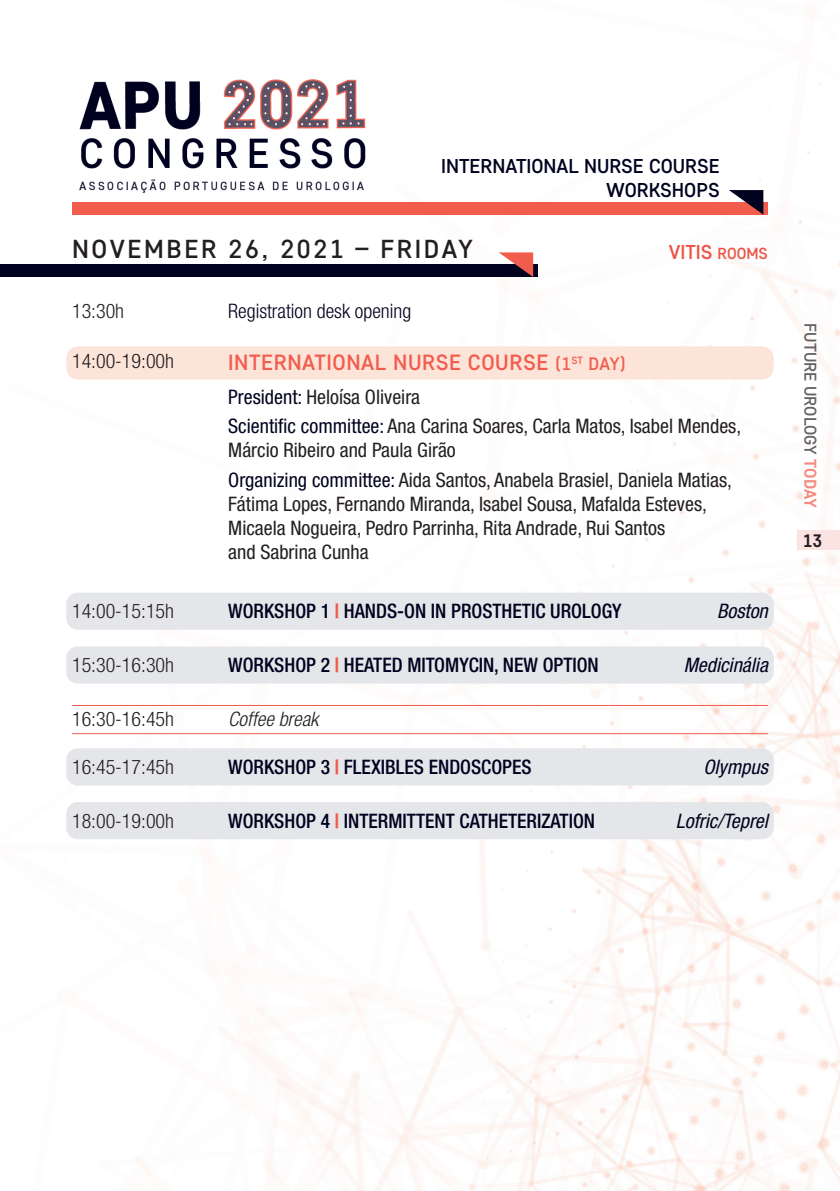
<style>
.page{position:relative;width:840px;height:1191px;background:#fff}
.page>*{position:absolute;margin:0;border:0;box-sizing:border-box;transform-origin:0 0}
.t1{font:500 26px "Core Sans D45";letter-spacing:.1em;color:#231f20}
.t2{font:500 22px "Core Sans D45";letter-spacing:.025em;color:#f15c4d}
.t3{font:condensed 20px/24px "Helvetica Neue LT Std";color:#231f20}
.t4{font:500 condensed 20px "Helvetica Neue LT Std";color:#00021f}
.t5{font:300 condensed 20px "Helvetica Neue LT Std";color:#231f20}
.t6{font:italic condensed 20px "Helvetica Neue LT Std";color:#00021f}
.t7{font:500 20px/24px "Core Sans D45";color:#00021f;text-align:right}
.t8{font:300 condensed 20px "Helvetica Neue LT Std";color:#00021f}
.t9{font:italic 300 condensed 20px "Helvetica Neue LT Std";color:#231f20}
.t10{font:500 20px "Core Sans D45";color:#eb5445}
.t11{font:700 18px "Core Sans D55";color:#231f20}
.t12{font:500 17px "Core Sans D45";color:#231f20}
.s1{font-size:16px}
.s2{font-size:18px}
.s3{color:#00021f}
.s4{font-weight:700;color:#f15c4d}
.s5{font-family:"Core Sans D55";font-weight:700;color:#f15c4d}
</style>
<div class="page">
<img style="left:67px;top:15px;width:772px;height:1176px">
<div style="left:796px;top:530px;width:43px;height:20px;background:#fbe3e1"></div>
<div style="left:66px;top:346px;width:707px;height:33px;background:#fde4d9;border-radius:11px"></div>
<div style="left:66px;top:592px;width:707px;height:38px;background:#e5e6ea;border-radius:11px"></div>
<div style="left:66px;top:646px;width:707px;height:37px;background:#e5e6ea;border-radius:11px"></div>
<hr style="left:72px;top:705px;width:695px;height:1px;background:#f15c4d">
<hr style="left:72px;top:733px;width:695px;height:1px;background:#f15c4d">
<div style="left:66px;top:748px;width:707px;height:37px;background:#e5e6ea;border-radius:11px"></div>
<div style="left:66px;top:802px;width:707px;height:37px;background:#e5e6ea;border-radius:11px"></div>
<div style="left:0;top:264px;width:537px;height:13px;background:#00021f"></div>
<svg style="left:498px;top:252px;width:35px;height:25px"></svg>
<img style="left:72px;top:72px;width:300px;height:125px">
<div style="left:72px;top:202px;width:695px;height:12px;background:#f15c4d"></div>
<svg style="left:728px;top:190px;width:35px;height:25px"></svg>
<p class="t7" style="left:441px;top:153px;width:280px">INTERNATIONAL NURSE COURSE<br>WORKSHOPS</p>
<p class="t1" style="left:72px;top:232px;width:402px">NOVEMBER 26, 2021 – FRIDAY</p>
<p class="t10" style="left:668px;top:239px;width:101px">VITIS <span class="s1">ROOMS</span></p>
<p class="t5" style="left:72px;top:299px;width:54px">13:30h</p>
<p class="t8" style="left:228px;top:299px;width:184px">Registration desk opening</p>
<p class="t5" style="left:72px;top:349px;width:103px">14:00-19:00h</p>
<p class="t2" style="left:228px;top:348px;width:399px">INTERNATIONAL NURSE COURSE <span class="s2">(1</span><sup>ST</sup> <span class="s2">DAY)</span></p>
<p class="t3" style="left:228px;top:384px;width:193px"><span class="s3">President:</span> Heloísa Oliveira</p>
<p class="t3" style="left:228px;top:414px;width:514px"><span class="s3">Scientific committee:</span> Ana Carina Soares, Carla Matos, Isabel Mendes,<br>Márcio Ribeiro and Paula Girão</p>
<p class="t3" style="left:228px;top:467px;width:505px"><span class="s3">Organizing committee:</span> Aida Santos, Anabela Brasiel, Daniela Matias, Fátima Lopes, Fernando Miranda, Isabel Sousa, Mafalda Esteves, Micaela Nogueira, Pedro Parrinha, Rita Andrade, Rui Santos<br>and Sabrina Cunha</p>
<p class="t5" style="left:72px;top:599px;width:103px">14:00-15:15h</p>
<p class="t4" style="left:228px;top:599px;width:394px">WORKSHOP 1 <span class="s4">|</span> HANDS-ON IN PROSTHETIC UROLOGY</p>
<p class="t6" style="left:716px;top:599px;width:52px">Boston</p>
<p class="t5" style="left:72px;top:653px;width:103px">15:30-16:30h</p>
<p class="t4" style="left:228px;top:653px;width:372px">WORKSHOP 2 <span class="s4">|</span> HEATED MITOMYCIN, NEW OPTION</p>
<p class="t6" style="left:683px;top:653px;width:86px">Medicinália</p>
<p class="t5" style="left:72px;top:707px;width:103px">16:30-16:45h</p>
<p class="t9" style="left:228px;top:707px;width:92px">Coffee break</p>
<p class="t5" style="left:72px;top:755px;width:103px">16:45-17:45h</p>
<p class="t4" style="left:228px;top:755px;width:305px">WORKSHOP 3 <span class="s4">|</span> FLEXIBLES ENDOSCOPES</p>
<p class="t6" style="left:703px;top:755px;width:66px">Olympus</p>
<p class="t5" style="left:72px;top:809px;width:103px">18:00-19:00h</p>
<p class="t4" style="left:228px;top:808px;width:368px">WORKSHOP 4 <span class="s4">|</span> INTERMITTENT CATHETERIZATION</p>
<p class="t6" style="left:675px;top:809px;width:93px">Lofric/Teprel</p>
<p class="t12" style="left:820px;top:323px;width:186px;rotate:90deg">FUTURE UROLOGY <span class="s5">TODAY</span></p>
<p class="t11" style="left:802px;top:529px;width:21px">13</p>
</div>
